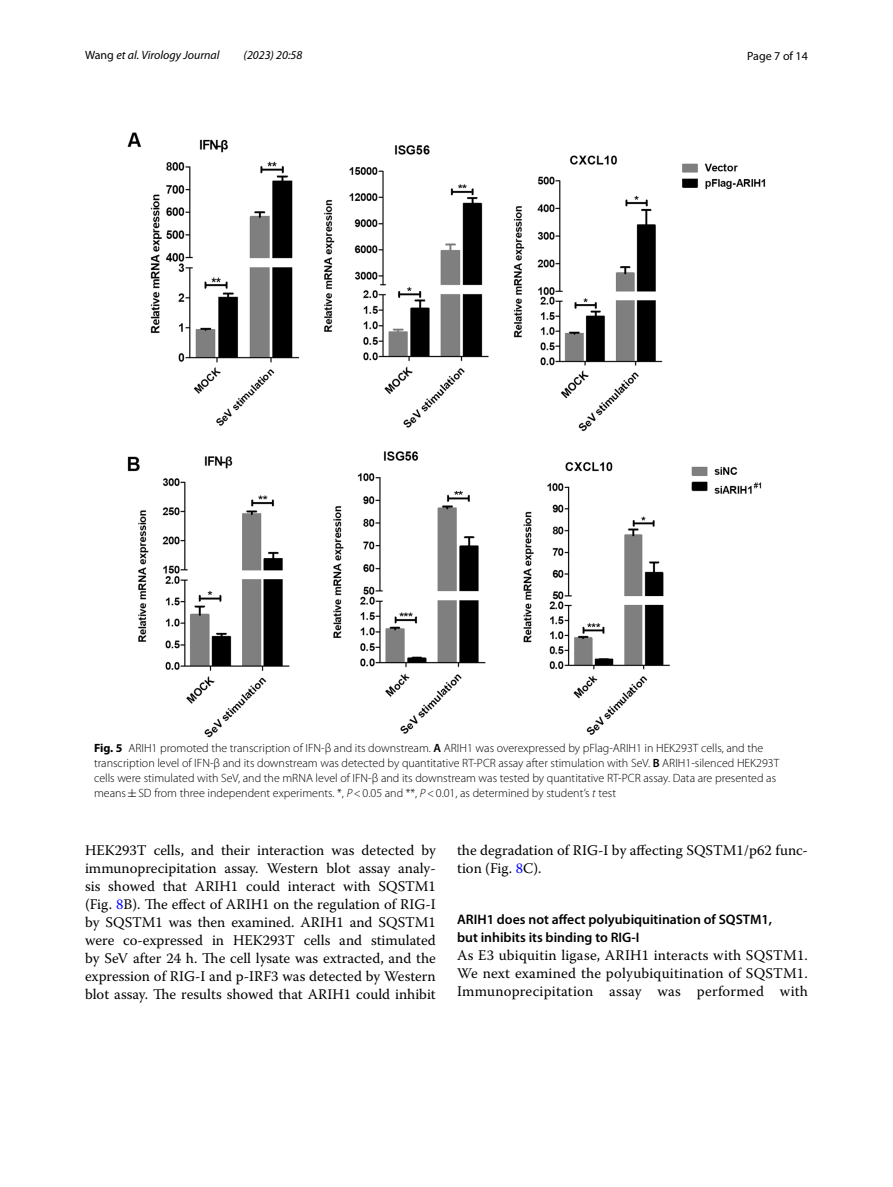
<style>
.page{position:relative;width:893px;height:1187px;background:#fff}
.page>*{position:absolute;margin:0;border:0;box-sizing:border-box;transform-origin:0 0}
.t1{font:14.7px/18px "Warnock Pro";color:#000;text-align:justify}
.t2{font:600 13.8px/18px "Myriad Pro";color:#000}
.t3{font:300 12px/15px "Myriad Pro";color:#000}
.t4{font:italic 12px "Myriad Pro";color:#000}
.t5{font:12px "Myriad Pro";color:#000}
.s1{font-style:normal}
.s2{font-weight:700}
.s3{font-weight:600}
.s4{font-family:"MTSY";font-weight:400}
.s5{font-style:italic}
.s6{color:#00f}
</style>
<div class="page">
<img style="left:128px;top:133px;width:637px;height:604px">
<p class="t4" style="left:85px;top:48px;width:136px"><span class="s1">Wang</span> et al. Virology Journal</p>
<p class="t4" style="left:244px;top:48px;width:60px">(2023) 20:58</p>
<p class="t5" style="left:747px;top:48px;width:62px">Page 7 of 14</p>
<p class="t3" style="left:94px;top:740px;width:687px"><span class="s2">Fig. 5</span> ARIH1 promoted the transcription of IFN-β and its downstream. <span class="s3">A</span> ARIH1 was overexpressed by pFlag-ARIH1 in HEK293T cells, and the transcription level of IFN-β and its downstream was detected by quantitative RT-PCR assay after stimulation with SeV. <span class="s3">B</span> ARIH1-silenced HEK293T cells were stimulated with SeV, and the mRNA level of IFN-β and its downstream was tested by quantitative RT-PCR assay. Data are presented as means<span class="s4">±</span>SD from three independent experiments. *, <span class="s5">P</span>&lt;0.05 and **, <span class="s5">P</span>&lt;0.01, as determined by student’s <span class="s5">t</span> test</p>
<p class="t1" style="left:85px;top:841px;width:352px">HEK293T cells, and their interaction was detected by immunoprecipitation assay. Western blot assay analy&shy;sis showed that ARIH1 could interact with SQSTM1 (Fig. <span class="s6">8</span>B). The effect of ARIH1 on the regulation of RIG-I by SQSTM1 was then examined. ARIH1 and SQSTM1 were co-expressed in HEK293T cells and stimulated by SeV after 24 h. The cell lysate was extracted, and the expression of RIG-I and p-IRF3 was detected by Western blot assay. The results showed that ARIH1 could inhibit</p>
<p class="t1" style="left:457px;top:841px;width:352px">the degradation of RIG-I by affecting SQSTM1/p62 func&shy;tion (Fig. <span class="s6">8</span>C).</p>
<p class="t2" style="left:457px;top:910px;width:316px">ARIH1 does not affect polyubiquitination of SQSTM1, but inhibits its binding to RIG‑I</p>
<p class="t1" style="left:457px;top:946px;width:352px">As E3 ubiquitin ligase, ARIH1 interacts with SQSTM1.<br>We next examined the polyubiquitination of SQSTM1.<br>Immunoprecipitation assay was performed with</p>
</div>
